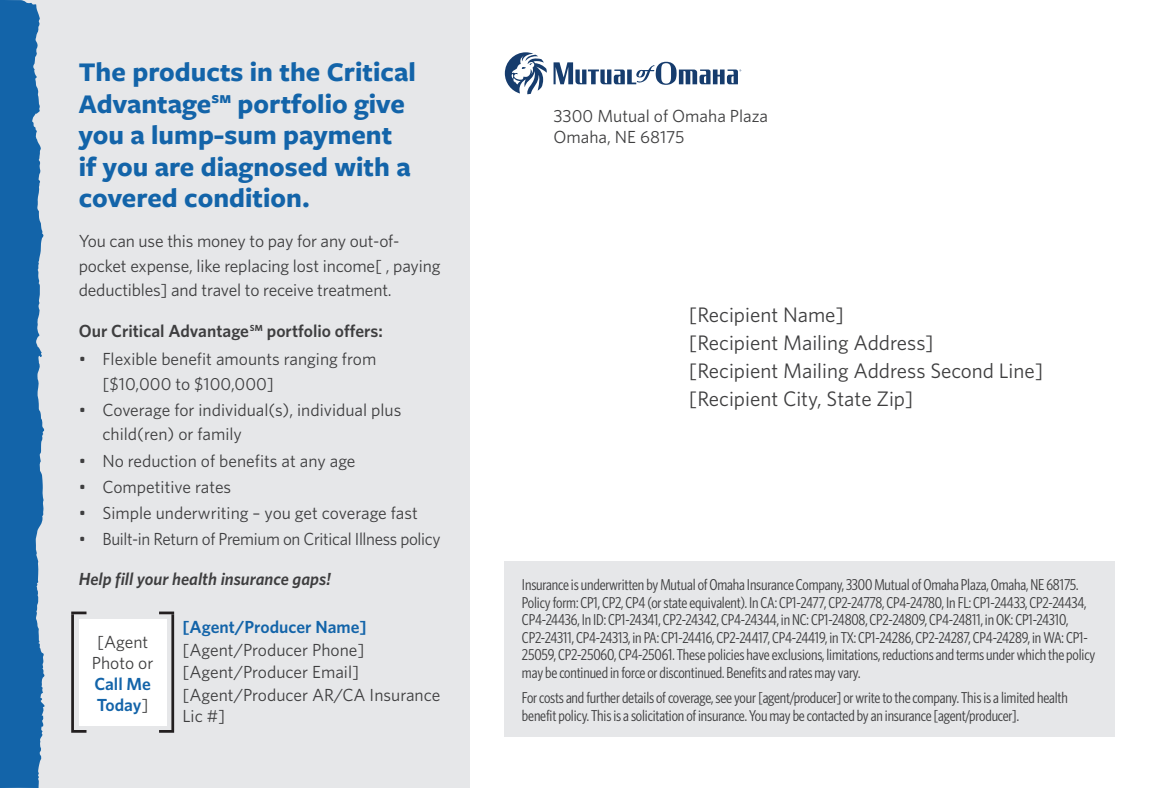
<style>
.page{position:relative;width:1166px;height:788px;background:#fff}
.page>*{position:absolute;margin:0;border:0;box-sizing:border-box;transform-origin:0 0}
.t1{font:700 28px/31.5px "Freight Sans Pro";color:#1364a9}
.t2{font:21px/28px "Whitney";color:#3e3e3f}
.t3{font:17.5px/24.5px "Whitney";color:#3e3e3f}
.t4{font:17.5px "Whitney";letter-spacing:-.02em;color:#3e3e3f}
.t5{font:600 17.5px "Whitney";color:#3e3e3f}
.t6{font:italic 600 17.5px "Whitney";color:#3e3e3f}
.t7{font:600 17.5px/21px "Whitney";color:#1364a9}
.t8{font:15.75px/17.5px "Whitney Condensed";letter-spacing:-.01em;color:#3e3e3f}
.s1{font-weight:400;color:#3e3e3f}
</style>
<div class="page">
<div style="left:505px;top:561px;width:609px;height:175px;background:#e6e7e9"></div>
<div style="left:0;top:0;width:469px;height:788px;background:#e6e7e9"></div>
<svg style="left:0;top:0;width:45px;height:788px;background:#2e74b1"></svg>
<svg style="left:505px;top:52px;width:42px;height:42px"></svg>
<svg style="left:553px;top:62px;width:188px;height:23px"></svg>
<div style="left:79px;top:619px;width:87px;height:106px;background:#fff"></div>
<hr style="left:71px;top:611px;width:15px;height:3px;background:#231f20">
<hr style="left:71px;top:614px;width:3px;height:116px;background:#231f20">
<svg style="left:71px;top:730px;width:15px;height:2px"></svg>
<hr style="left:159px;top:611px;width:15px;height:3px;background:#231f20">
<hr style="left:171px;top:614px;width:3px;height:116px;background:#231f20">
<svg style="left:159px;top:730px;width:15px;height:2px"></svg>
<h1 class="t1" style="left:79px;top:55px;width:338px">The products in the Critical<br>Advantage<sup>sm</sup> portfolio give you a lump-sum payment if you are diagnosed with a covered condition.</h1>
<p class="t3" style="left:79px;top:228px;width:363px">You can use this money to pay for any out-of&shy;pocket expense, like replacing lost income[ , paying deductibles] and travel to receive treatment.</p>
<p class="t5" style="left:79px;top:319px;width:305px">Our Critical Advantage℠ portfolio offers:</p>
<p class="t3" style="left:102px;top:346px;width:275px;text-indent:-24px">• Flexible benefit amounts ranging from [$10,000 to $100,000]</p>
<p class="t3" style="left:102px;top:397px;width:300px;text-indent:-24px">• Coverage for individual(s), individual plus child(ren) or family</p>
<p class="t3" style="left:79px;top:447px;width:278px">• No reduction of benefits at any age</p>
<p class="t3" style="left:79px;top:474px;width:154px">• Competitive rates</p>
<p class="t3" style="left:79px;top:500px;width:340px">• Simple underwriting – you get coverage fast</p>
<p class="t4" style="left:79px;top:527px;width:363px">• Built-in Return of Premium on Critical Illness policy</p>
<p class="t6" style="left:79px;top:567px;width:254px">Help fill your health insurance gaps!</p>
<p class="t8" style="left:522px;top:575px;width:575px">Insurance is underwritten by Mutual of Omaha Insurance Company, 3300 Mutual of Omaha Plaza, Omaha, NE 68175.<br>Policy form: CP1, CP2, CP4 (or state equivalent). In CA: CP1-2477, CP2-24778, CP4-24780, In FL: CP1-24433, CP2-24434, CP4-24436, In ID: CP1-24341, CP2-24342, CP4-24344, in NC: CP1-24808, CP2-24809, CP4-24811, in OK: CP1-24310, CP2-24311, CP4-24313, in PA: CP1-24416, CP2-24417, CP4-24419, in TX: CP1-24286, CP2-24287, CP4-24289, in WA: CP1- 25059, CP2-25060, CP4-25061. These policies have exclusions, limitations, reductions and terms under which the policy may be continued in force or discontinued. Benefits and rates may vary.</p>
<p class="t8" style="left:522px;top:688px;width:547px">For costs and further details of coverage, see your [agent/producer] or write to the company. This is a limited health benefit policy. This is a solicitation of insurance. You may be contacted by an insurance [agent/producer].</p>
<p class="t3" style="left:553px;top:105px;width:216px;line-height:21px">3300 Mutual of Omaha Plaza<br>Omaha, NE 68175</p>
<h2 class="t2" style="left:689px;top:300px;width:356px">[Recipient Name]<br>[Recipient Mailing Address]<br>[Recipient Mailing Address Second Line] [Recipient City, State Zip]</h2>
<p class="t7" style="left:182px;top:616px;width:186px">[Agent/Producer Name]</p>
<p class="t3" style="left:182px;top:638px;width:259px;line-height:22.1px">[Agent/Producer Phone] [Agent/Producer Email] [Agent/Producer AR/CA Insurance<br>Lic #]</p>
<p class="t3" style="left:92px;top:630px;width:63px;line-height:21px">[Agent<br>Photo or</p>
<p class="t7" style="left:94px;top:672px;width:58px">Call Me<br>Today<span class="s1">]</span></p>
</div>
